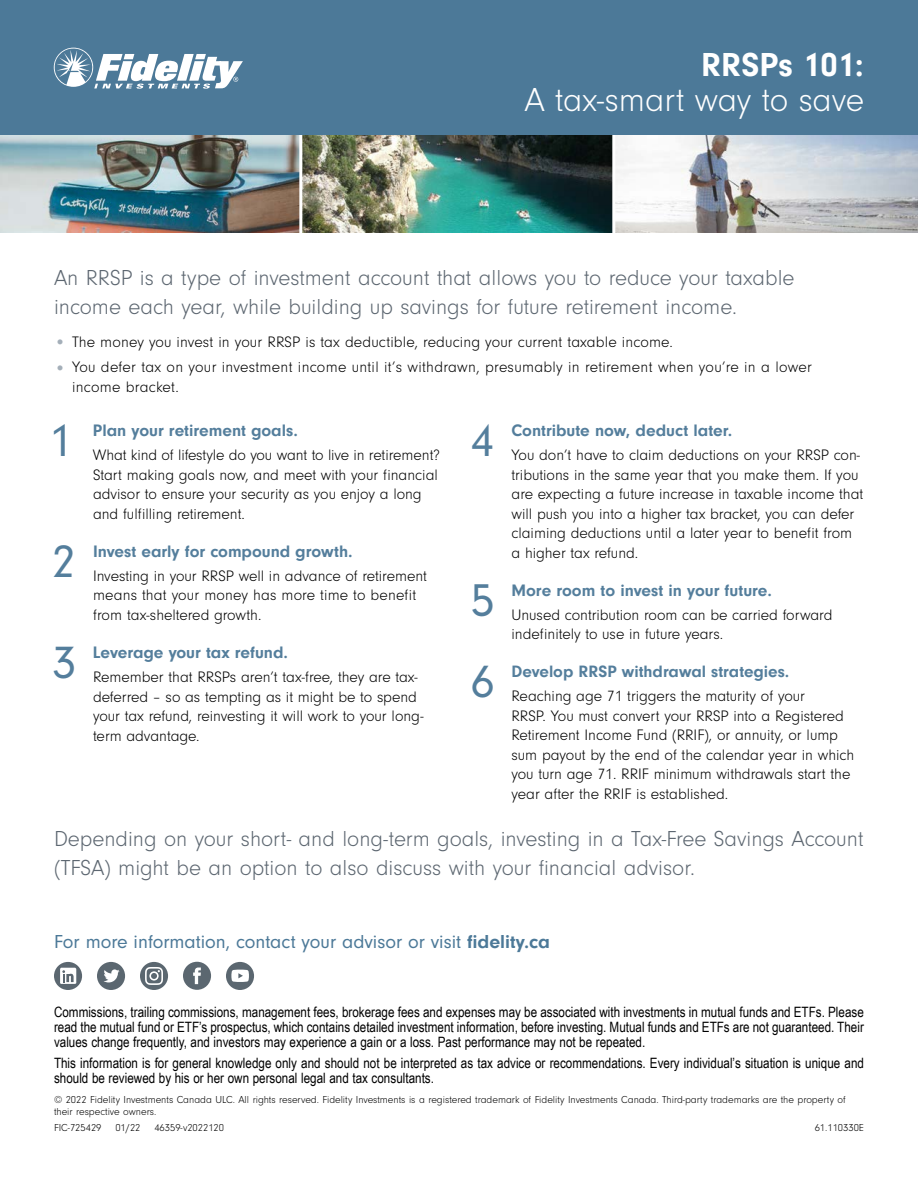
<style>
.page{position:relative;width:918px;height:1188px;background:#fff}
.page>*{position:absolute;margin:0;border:0;box-sizing:border-box;transform-origin:0 0}
.t1{font:47.55px "Neuzeit Gro";color:#547e9c}
.t2{font:300 34.5px "Neuzeit Gro";letter-spacing:-.005em;color:#fff}
.t3{font:700 34.5px "Neuzeit Gro";color:#fff}
.t4{font:300 22.5px/28.5px "Neuzeit Gro";color:#5d6771}
.t5{font:19.5px "Neuzeit Gro";color:#4c7998}
.t6{font:700 17.25px "Neuzeit Gro";color:#547e9c}
.t7{font:700 17.1px "Neuzeit Gro";color:#547e9c}
.t8{font:300 15.75px/19.5px "Neuzeit Gro";color:#000}
.t9{font:300 15.75px/19.5px "Neuzeit Gro";letter-spacing:.02em;color:#000}
.t10{font:14.25px/15px "Arial Narrow";color:#000;text-align:justify}
.t11{font:300 10.5px/11.2px "Neuzeit Gro";color:#000}
.s1{font-size:18px;color:#a4afb9}
.s2{font-weight:700}
</style>
<div class="page">
<div style="left:0;top:0;width:918px;height:135px;background:#4c7998"></div>
<img style="left:0;top:135px;width:918px;height:97px">
<hr style="left:299px;top:135px;width:3px;height:104px;background:#fff">
<hr style="left:612px;top:135px;width:3px;height:104px;background:#fff">
<svg style="left:54px;top:48px;width:189px;height:41px"></svg>
<svg style="left:54px;top:962px;width:28px;height:28px"></svg>
<svg style="left:97px;top:962px;width:28px;height:28px"></svg>
<svg style="left:183px;top:962px;width:28px;height:28px"></svg>
<svg style="left:226px;top:962px;width:28px;height:28px"></svg>
<svg style="left:140px;top:962px;width:28px;height:28px"></svg>
<h2 class="t3" style="left:701px;top:46px;width:164px">RRSPs 101:</h2>
<h2 class="t2" style="left:524px;top:81px;width:341px">A tax-smart way to save</h2>
<h3 class="t4" style="left:54px;top:264px;width:742px">An RRSP is a type of investment account that allows you to reduce your taxable income each year, while building up savings for future retirement income.</h3>
<p class="t8" style="left:54px;top:332px;width:620px"><span class="s1">•</span> The money you invest in your RRSP is tax deductible, reducing your current taxable income.</p>
<p class="t9" style="left:72px;top:357px;width:741px;text-indent:-18px"><span class="s1">•</span> You defer tax on your investment income until it’s withdrawn, presumably in retirement when you’re in a lower income bracket.</p>
<h1 class="t1" style="left:49px;top:415px;width:25px">1</h1>
<p class="t6" style="left:93px;top:421px;width:206px">Plan your retirement goals.</p>
<h1 class="t1" style="left:471px;top:415px;width:25px">4</h1>
<p class="t6" style="left:512px;top:421px;width:222px">Contribute now, deduct later.</p>
<p class="t8" style="left:512px;top:445px;width:353px">You don’t have to claim deductions on your RRSP con&shy;tributions in the same year that you make them. If you are expecting a future increase in taxable income that will push you into a higher tax bracket, you can defer claiming deductions until a later year to benefit from a higher tax refund.</p>
<p class="t8" style="left:93px;top:445px;width:348px">What kind of lifestyle do you want to live in retirement?<br>Start making goals now, and meet with your financial advisor to ensure your security as you enjoy a long and fulfilling retirement.</p>
<h1 class="t1" style="left:52px;top:536px;width:25px">2</h1>
<p class="t6" style="left:93px;top:541px;width:261px">Invest early for compound growth.</p>
<p class="t8" style="left:93px;top:566px;width:336px">Investing in your RRSP well in advance of retirement means that your money has more time to benefit from tax-sheltered growth.</p>
<h1 class="t1" style="left:471px;top:575px;width:25px">5</h1>
<p class="t6" style="left:512px;top:580px;width:262px">More room to invest in your future.</p>
<p class="t8" style="left:512px;top:605px;width:323px">Unused contribution room can be carried forward indefinitely to use in future years.</p>
<h1 class="t1" style="left:53px;top:637px;width:25px">3</h1>
<p class="t6" style="left:93px;top:643px;width:197px">Leverage your tax refund.</p>
<h1 class="t1" style="left:471px;top:656px;width:25px">6</h1>
<p class="t7" style="left:512px;top:662px;width:279px">Develop RRSP withdrawal strategies.</p>
<p class="t8" style="left:93px;top:667px;width:332px">Remember that RRSPs aren’t tax-free, they are tax&shy;deferred – so as tempting as it might be to spend your tax refund, reinvesting it will work to your long&shy;term advantage.</p>
<p class="t8" style="left:512px;top:687px;width:344px">Reaching age 71 triggers the maturity of your<br>RRSP. You must convert your RRSP into a Registered Retirement Income Fund (RRIF), or annuity, or lump sum payout by the end of the calendar year in which you turn age 71. RRIF minimum withdrawals start the year after the RRIF is established.</p>
<h3 class="t4" style="left:54px;top:825px;width:811px">Depending on your short- and long-term goals, investing in a Tax-Free Savings Account (TFSA) might be an option to also discuss with your financial advisor.</h3>
<p class="t5" style="left:54px;top:931px;width:497px">For more information, contact your advisor or visit <span class="s2">fidelity.ca</span></p>
<p class="t10" style="left:54px;top:1004px;width:811px">Commissions, trailing commissions, management fees, brokerage fees and expenses may be associated with investments in mutual funds and ETFs. Please read the mutual fund or ETF’s prospectus, which contains detailed investment information, before investing. Mutual funds and ETFs are not guaranteed. Their values change frequently, and investors may experience a gain or a loss. Past performance may not be repeated.</p>
<p class="t10" style="left:54px;top:1055px;width:812px">This information is for general knowledge only and should not be interpreted as tax advice or recommendations. Every individual’s situation is unique and should be reviewed by his or her own personal legal and tax consultants.</p>
<p class="t11" style="left:54px;top:1094px;width:793px">© 2022 Fidelity Investments Canada ULC. All rights reserved. Fidelity Investments is a registered trademark of Fidelity Investments Canada. Third-party trademarks are the property of their respective owners.</p>
<p class="t11" style="left:54px;top:1122px;width:49px">FIC-725429</p>
<p class="t11" style="left:115px;top:1122px;width:27px">01/22</p>
<p class="t11" style="left:154px;top:1122px;width:71px">46359-v2022120</p>
<p class="t11" style="left:815px;top:1122px;width:51px">61.110330E</p>
</div>
